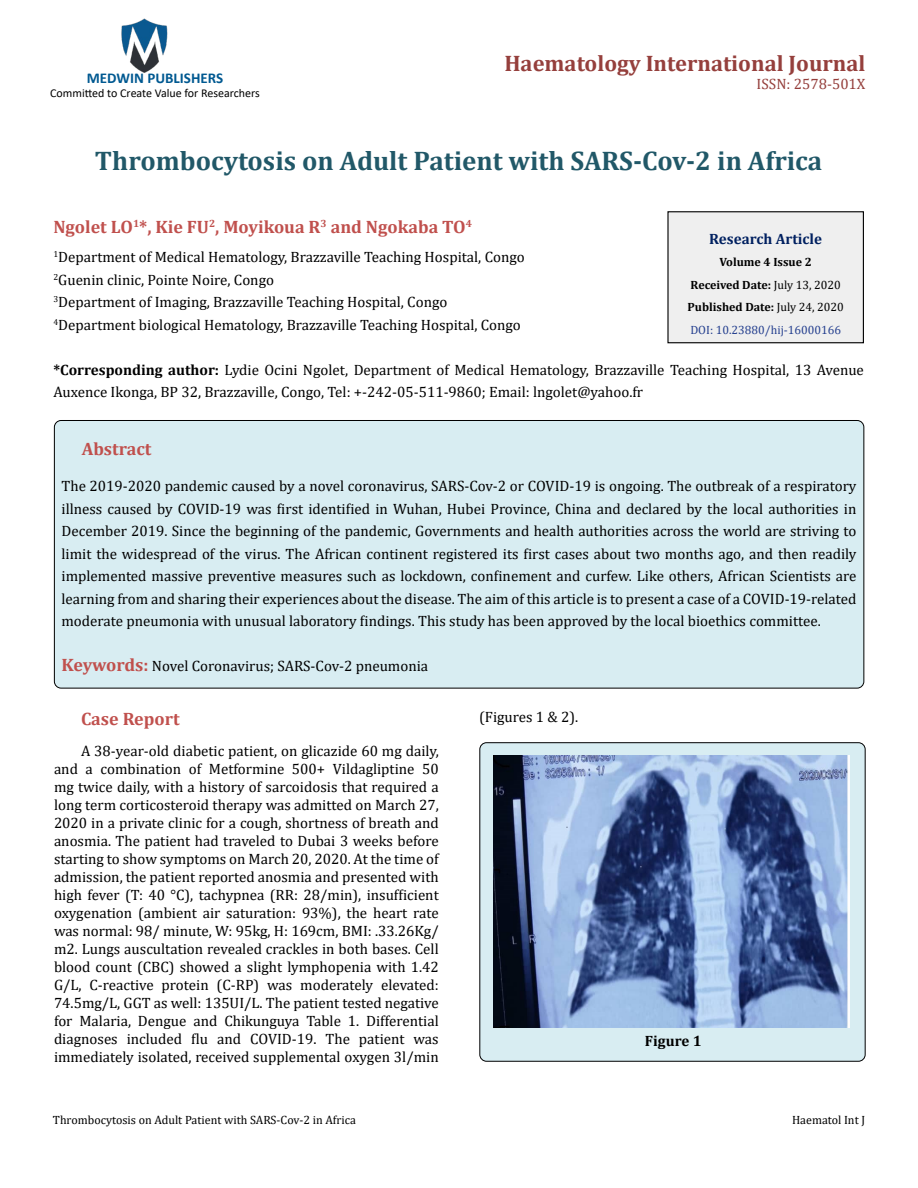
<style>
.page{position:relative;width:918px;height:1188px;background:#fff}
.page>*{position:absolute;margin:0;border:0;box-sizing:border-box;transform-origin:0 0}
.t1{font:700 27px "Cambria";color:#215868}
.t2{font:700 22.5px "Cambria";color:#953f3c}
.t3{font:700 18px "Cambria";color:#c0504d}
.t4{font:15px/18px "Cambria";color:#000}
.t5{font:700 15px "Calibri";color:#005991}
.t6{font:700 15px "Cambria";color:#002060}
.t7{font:15px "Cambria";color:#953f3c}
.t8{font:700 15px "Cambria";color:#000}
.t9{font:700 12px/22.5px "Cambria";color:#000;text-align:center}
.t10{font:12px "Cambria";color:#000}
.t11{font:12px "Calibri";color:#000}
.s1{font-weight:700}
.s2{font-weight:400}
.s3{font-weight:400;color:#25408f}
.s4{font-weight:700;font-size:18px;color:#c0504d}
</style>
<div class="page">
<img style="left:121px;top:18px;width:47px;height:55px">
<div style="left:480px;top:743px;width:385px;height:318px;background:#d8edf2;border-radius:7px"></div>
<div style="left:479px;top:742px;width:387px;height:320px;border:1px solid #000;border-radius:7px"></div>
<div style="left:668px;top:212px;width:195px;height:131px;background:#efefef"></div>
<div style="left:667px;top:211px;width:197px;height:132px;border:1px solid #000"></div>
<div style="left:54px;top:420px;width:810px;height:268px;background:#d8edf2;border-radius:7px"></div>
<img style="left:493px;top:755px;width:357px;height:272px">
<p class="t5" style="left:87px;top:67px;width:138px">MEDWIN PUBLISHERS</p>
<p class="t11" style="left:50px;top:85px;width:211px">Committed to Create Value for Researchers</p>
<h2 class="t2" style="left:504px;top:47px;width:363px">Haematology International Journal</h2>
<p class="t7" style="left:757px;top:75px;width:110px">ISSN: 2578-501X</p>
<h1 class="t1" style="left:95px;top:142px;width:729px">Thrombocytosis on Adult Patient with SARS-Cov-2 in Africa</h1>
<p class="t3" style="left:53px;top:214px;width:420px">Ngolet LO<sup>1</sup>*, Kie FU<sup>2</sup>, Moyikoua R<sup>3</sup> and Ngokaba TO<sup>4</sup></p>
<p class="t4" style="left:53px;top:246px;width:473px;line-height:22.5px"><sup>1</sup>Department of Medical Hematology, Brazzaville Teaching Hospital, Congo <sup>2</sup>Guenin clinic, Pointe Noire, Congo<br><sup>3</sup>Department of Imaging, Brazzaville Teaching Hospital, Congo <sup>4</sup>Department biological Hematology, Brazzaville Teaching Hospital, Congo</p>
<p class="t4" style="left:53px;top:358px;width:812px;line-height:22.5px"><span class="s1">*Corresponding author:</span> Lydie Ocini Ngolet, Department of Medical Hematology, Brazzaville Teaching Hospital, 13 Avenue<br>Auxence Ikonga, BP 32, Brazzaville, Congo, Tel: +-242-05-511-9860; Email: lngolet@yahoo.fr</p>
<p class="t6" style="left:709px;top:228px;width:114px">Research Article</p>
<p class="t9" style="left:688px;top:250px;width:158px">Volume 4 Issue 2<br>Received Date: <span class="s2">July 13, 2020<br></span>Published Date: <span class="s2">July 24, 2020<br></span><span class="s3">DOI: 10.23880/hij-16000166</span></p>
<p class="t3" style="left:82px;top:436px;width:71px">Abstract</p>
<p class="t4" style="left:62px;top:475px;width:797px;line-height:22.5px;text-align:justify">The 2019-2020 pandemic caused by a novel coronavirus, SARS-Cov-2 or COVID-19 is ongoing. The outbreak of a respiratory illness caused by COVID-19 was first identified in Wuhan, Hubei Province, China and declared by the local authorities in December 2019. Since the beginning of the pandemic, Governments and health authorities across the world are striving to limit the widespread of the virus. The African continent registered its first cases about two months ago, and then readily implemented massive preventive measures such as lockdown, confinement and curfew. Like others, African Scientists are learning from and sharing their experiences about the disease. The aim of this article is to present a case of a COVID-19-related moderate pneumonia with unusual laboratory findings. This study has been approved by the local bioethics committee.</p>
<p class="t4" style="left:62px;top:657px;width:368px"><span class="s4">Keywords:</span> Novel Coronavirus; SARS-Cov-2 pneumonia</p>
<p class="t3" style="left:81px;top:706px;width:100px">Case Report</p>
<p class="t4" style="left:54px;top:742px;width:386px;text-align:justify;text-indent:27px">A 38-year-old diabetic patient, on glicazide 60 mg daily, and a combination of Metformine 500+ Vildagliptine 50 mg twice daily, with a history of sarcoidosis that required a long term corticosteroid therapy was admitted on March 27, 2020 in a private clinic for a cough, shortness of breath and anosmia. The patient had traveled to Dubai 3 weeks before starting to show symptoms on March 20, 2020. At the time of admission, the patient reported anosmia and presented with high fever (T: 40 °C), tachypnea (RR: 28/min), insufficient oxygenation (ambient air saturation: 93%), the heart rate was normal: 98/ minute, W: 95kg, H: 169cm, BMI: .33.26Kg/ m2. Lungs auscultation revealed crackles in both bases. Cell blood count (CBC) showed a slight lymphopenia with 1.42<br>G/L, C-reactive protein (C-RP) was moderately elevated:<br>74.5mg/L, GGT as well: 135UI/L. The patient tested negative for Malaria, Dengue and Chikunguya Table 1. Differential diagnoses included flu and COVID-19. The patient was immediately isolated, received supplemental oxygen 3l/min</p>
<p class="t4" style="left:479px;top:708px;width:101px">(Figures 1 &amp; 2).</p>
<p class="t8" style="left:645px;top:1031px;width:58px">Figure 1</p>
<p class="t10" style="left:53px;top:1113px;width:304px">Thrombocytosis on Adult Patient with SARS-Cov-2 in Africa</p>
<p class="t10" style="left:792px;top:1113px;width:74px">Haematol Int J</p>
</div>
